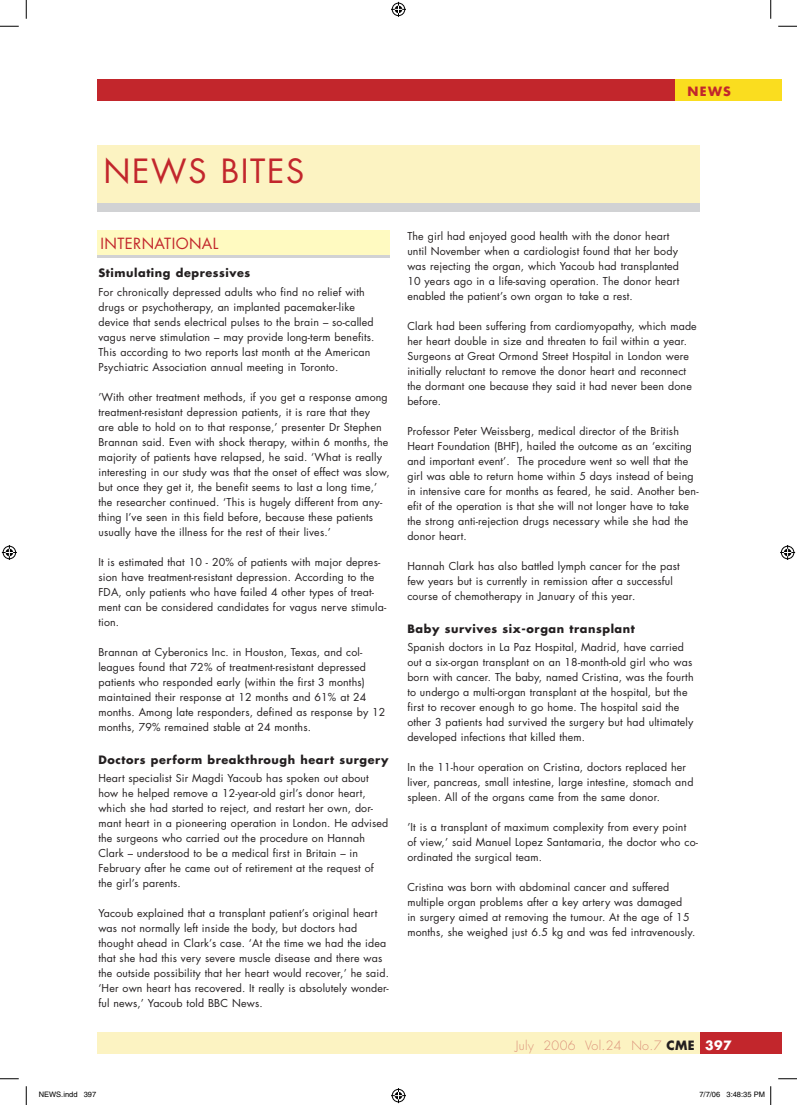
<style>
.page{position:relative;width:797px;height:1105px;background:#fff}
.page>*{position:absolute;margin:0;border:0;box-sizing:border-box;transform-origin:0 0}
.t1{font:32.5px "Futura";letter-spacing:.05em;color:#c2262c}
.t2{font:15px "Futura";letter-spacing:.025em;color:#c2262c}
.t3{font:300 12.5px "Futura";letter-spacing:.03em;color:#db9079}
.t4{font:700 12.5px "Futura";color:#c2262c}
.t5{font:700 11.25px "Futura";letter-spacing:.05em;color:#231f20}
.t6{font:10.62px/15px "Futura";letter-spacing:.015em;color:#231f20}
.t7{font:7.5px "Helvetica";color:#000}
.s1{font-weight:700;color:#231f20}
.s2{font-weight:700;color:#fff}
</style>
<div class="page">
<div style="left:98px;top:79px;width:601px;height:22px;background:#c2262c"></div>
<div style="left:675px;top:79px;width:106px;height:22px;background:#fadd1f"></div>
<div style="left:97px;top:145px;width:602px;height:60px;background:#fcf3c2"></div>
<div style="left:97px;top:203px;width:602px;height:9px;background:#d1d2d4"></div>
<svg style="left:97px;top:254px;width:292px;height:4px"></svg>
<div style="left:97px;top:230px;width:292px;height:24px;background:#fffac1"></div>
<div style="left:97px;top:1033px;width:603px;height:21px;background:#fcf3c2"></div>
<div style="left:700px;top:1033px;width:81px;height:21px;background:#c2262c"></div>
<svg style="left:0;top:25px;width:19px;height:2px"></svg>
<svg style="left:778px;top:25px;width:19px;height:2px"></svg>
<svg style="left:0;top:1078px;width:19px;height:1px"></svg>
<svg style="left:778px;top:1078px;width:19px;height:1px"></svg>
<svg style="left:25px;top:0;width:2px;height:19px"></svg>
<svg style="left:25px;top:1086px;width:2px;height:19px"></svg>
<svg style="left:770px;top:0;width:1px;height:19px"></svg>
<svg style="left:391px;top:2px;width:15px;height:15px"></svg>
<svg style="left:391px;top:1088px;width:15px;height:15px"></svg>
<svg style="left:2px;top:545px;width:15px;height:15px"></svg>
<svg style="left:780px;top:545px;width:15px;height:15px"></svg>
<svg style="left:770px;top:1086px;width:1px;height:19px"></svg>
<p class="t4" style="left:687px;top:83px;width:45px">NEWS</p>
<h1 class="t1" style="left:103px;top:148px;width:202px">News Bites</h1>
<h2 class="t2" style="left:101px;top:233px;width:87px">International</h2>
<p class="t5" style="left:98px;top:265px;width:153px">Stimulating depressives</p>
<p class="t6" style="left:98px;top:284px;width:277px">For chronically depressed adults who find no relief with drugs or psychotherapy, an implanted pacemaker-like device that sends electrical pulses to the brain – so-called vagus nerve stimulation – may provide long-term benefits.<br>This according to two reports last month at the American Psychiatric Association annual meeting in Toronto.</p>
<p class="t6" style="left:98px;top:389px;width:293px">’With other treatment methods, if you get a response among treatment-resistant depression patients, it is rare that they<br>are able to hold on to that response,’ presenter Dr Stephen Brannan said. Even with shock therapy, within 6 months, the majority of patients have relapsed, he said. ‘What is really interesting in our study was that the onset of effect was slow, but once they get it, the benefit seems to last a long time,’ the researcher continued. ‘This is hugely different from any&shy;thing I’ve seen in this field before, because these patients usually have the illness for the rest of their lives.’</p>
<p class="t6" style="left:98px;top:554px;width:289px">It is estimated that 10 - 20% of patients with major depres&shy;sion have treatment-resistant depression. According to the FDA, only patients who have failed 4 other types of treat&shy;ment can be considered candidates for vagus nerve stimula&shy;tion.</p>
<p class="t6" style="left:98px;top:644px;width:288px">Brannan at Cyberonics Inc. in Houston, Texas, and col&shy;leagues found that 72% of treatment-resistant depressed patients who responded early (within the first 3 months) maintained their response at 12 months and 61% at 24 months. Among late responders, defined as response by 12 months, 79% remained stable at 24 months.</p>
<p class="t5" style="left:98px;top:752px;width:291px">Doctors perform breakthrough heart surgery</p>
<p class="t6" style="left:98px;top:771px;width:291px">Heart specialist Sir Magdi Yacoub has spoken out about how he helped remove a 12-year-old girl’s donor heart, which she had started to reject, and restart her own, dor&shy;mant heart in a pioneering operation in London. He advised the surgeons who carried out the procedure on Hannah Clark – understood to be a medical first in Britain – in February after he came out of retirement at the request of the girl’s parents.</p>
<p class="t6" style="left:98px;top:906px;width:292px">Yacoub explained that a transplant patient’s original heart was not normally left inside the body, but doctors had thought ahead in Clark’s case. ‘At the time we had the idea that she had this very severe muscle disease and there was the outside possibility that her heart would recover,’ he said. ‘Her own heart has recovered. It really is absolutely wonder&shy;ful news,’ Yacoub told BBC News.</p>
<p class="t6" style="left:407px;top:228px;width:273px">The girl had enjoyed good health with the donor heart until November when a cardiologist found that her body was rejecting the organ, which Yacoub had transplanted 10 years ago in a life-saving operation. The donor heart enabled the patient’s own organ to take a rest.</p>
<p class="t6" style="left:407px;top:318px;width:291px">Clark had been suffering from cardiomyopathy, which made her heart double in size and threaten to fail within a year.<br>Surgeons at Great Ormond Street Hospital in London were initially reluctant to remove the donor heart and reconnect the dormant one because they said it had never been done before.</p>
<p class="t6" style="left:407px;top:423px;width:293px">Professor Peter Weissberg, medical director of the British Heart Foundation (BHF), hailed the outcome as an ‘exciting and important event’. The procedure went so well that the girl was able to return home within 5 days instead of being in intensive care for months as feared, he said. Another ben&shy;efit of the operation is that she will not longer have to take the strong anti-rejection drugs necessary while she had the donor heart.</p>
<p class="t6" style="left:407px;top:558px;width:274px">Hannah Clark has also battled lymph cancer for the past few years but is currently in remission after a successful course of chemotherapy in January of this year.</p>
<p class="t5" style="left:407px;top:621px;width:229px">Baby survives six-organ transplant</p>
<p class="t6" style="left:407px;top:640px;width:288px">Spanish doctors in La Paz Hospital, Madrid, have carried out a six-organ transplant on an 18-month-old girl who was born with cancer. The baby, named Cristina, was the fourth to undergo a multi-organ transplant at the hospital, but the first to recover enough to go home. The hospital said the other 3 patients had survived the surgery but had ultimately developed infections that killed them.</p>
<p class="t6" style="left:407px;top:760px;width:287px">In the 11-hour operation on Cristina, doctors replaced her liver, pancreas, small intestine, large intestine, stomach and spleen. All of the organs came from the same donor.</p>
<p class="t6" style="left:407px;top:820px;width:292px">’It is a transplant of maximum complexity from every point<br>of view,’ said Manuel Lopez Santamaria, the doctor who co&shy;ordinated the surgical team.</p>
<p class="t6" style="left:407px;top:880px;width:289px">Cristina was born with abdominal cancer and suffered multiple organ problems after a key artery was damaged<br>in surgery aimed at removing the tumour. At the age of 15 months, she weighed just 6.5 kg and was fed intravenously.</p>
<p class="t3" style="left:516px;top:1037px;width:217px">July 2006 Vol.24 No.7 <span class="s1">CME</span> <span class="s2">397</span></p>
<p class="t7" style="left:39px;top:1090px;width:59px">NEWS.indd 397</p>
<p class="t7" style="left:699px;top:1090px;width:67px">7/7/06 3:48:35 PM</p>
</div>
